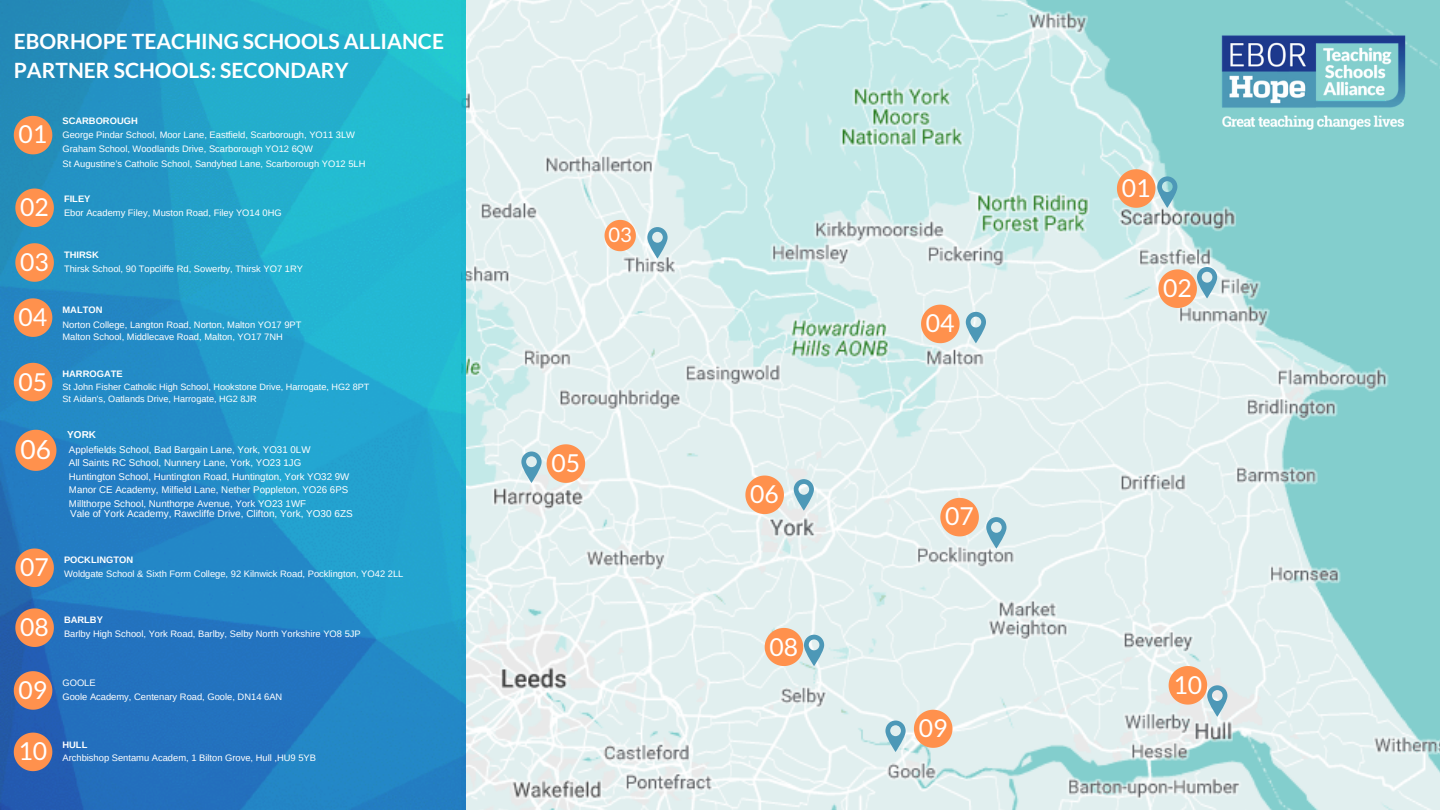
<style>
.page{position:relative;width:1440px;height:810px;background:#fff}
.page>*{position:absolute;margin:0;border:0;box-sizing:border-box;transform-origin:0 0}
.t1{font:26.4px "Lato";color:#fff}
.t2{font:24.7px "Lato";color:#fff}
.t3{font:700 21px/29.2px "Lato";color:#fff}
.t4{font:20.1px "Lato";color:#fff}
.t5{font:10px "Arimo";color:#fff}
.t6{font:700 10px "Arimo";color:#fff}
.t7{font:9.7px "Arimo";color:#fff}
.t8{font:9.4px "Arimo";color:#fff}
.t9{font:700 9.4px "Arimo";color:#fff}
.t10{font:9.1px "Arimo";color:#fff}
</style>
<div class="page">
<img style="left:465px;top:0;width:975px;height:810px">
<img style="left:0;top:0;width:465px;height:810px">
<svg style="left:885px;top:721px;width:21px;height:31px"></svg>
<svg style="left:794px;top:479px;width:20px;height:32px"></svg>
<svg style="left:966px;top:312px;width:20px;height:31px"></svg>
<svg style="left:647px;top:227px;width:21px;height:32px"></svg>
<svg style="left:986px;top:517px;width:21px;height:32px"></svg>
<img style="left:1187px;top:0;width:253px;height:167px">
<svg style="left:1117px;top:169px;width:60px;height:39px;background:#d0b092"></svg>
<svg style="left:1158px;top:267px;width:59px;height:41px;background:#dcb699"></svg>
<svg style="left:605px;top:220px;width:31px;height:31px"></svg>
<svg style="left:921px;top:305px;width:39px;height:38px"></svg>
<svg style="left:521px;top:444px;width:64px;height:39px;background:#ddb89c"></svg>
<svg style="left:745px;top:476px;width:39px;height:38px"></svg>
<svg style="left:940px;top:498px;width:39px;height:38px"></svg>
<svg style="left:1169px;top:666px;width:58px;height:51px;background:#dfbfa7"></svg>
<svg style="left:765px;top:628px;width:59px;height:38px;background:#dbb293"></svg>
<svg style="left:914px;top:710px;width:38px;height:38px"></svg>
<svg style="left:14px;top:116px;width:38px;height:38px"></svg>
<svg style="left:15px;top:189px;width:39px;height:38px"></svg>
<svg style="left:15px;top:243px;width:39px;height:39px;background:#cb9168"></svg>
<svg style="left:14px;top:298px;width:38px;height:39px"></svg>
<svg style="left:15px;top:430px;width:41px;height:41px;background:#d08d65"></svg>
<svg style="left:15px;top:549px;width:39px;height:38px"></svg>
<svg style="left:14px;top:363px;width:38px;height:38px"></svg>
<svg style="left:14px;top:671px;width:38px;height:39px"></svg>
<svg style="left:15px;top:608px;width:39px;height:39px;background:#cb8664"></svg>
<svg style="left:14px;top:733px;width:38px;height:38px"></svg>
<p class="t3" style="left:14px;top:26px;width:432px">EBORHOPE TEACHING SCHOOLS ALLIANCE<br>PARTNER SCHOOLS: SECONDARY</p>
<p class="t2" style="left:19px;top:119px;width:30px">01</p>
<p class="t9" style="left:62px;top:116px;width:77px">SCARBOROUGH</p>
<p class="t8" style="left:62px;top:129px;width:294px">George Pindar School, Moor Lane, Eastfield, Scarborough, YO11 3LW</p>
<p class="t8" style="left:62px;top:158px;width:305px">St Augustine’s Catholic School, Sandybed Lane, Scarborough YO12 5LH</p>
<p class="t8" style="left:62px;top:144px;width:252px">Graham School, Woodlands Drive, Scarborough YO12 6QW</p>
<p class="t2" style="left:20px;top:192px;width:30px">02</p>
<p class="t9" style="left:64px;top:193px;width:28px">FILEY</p>
<p class="t8" style="left:64px;top:207px;width:219px">Ebor Academy Filey, Muston Road, Filey YO14 0HG</p>
<p class="t2" style="left:20px;top:246px;width:30px">03</p>
<p class="t9" style="left:64px;top:249px;width:36px">THIRSK</p>
<p class="t8" style="left:64px;top:263px;width:241px">Thirsk School, 90 Topcliffe Rd, Sowerby, Thirsk YO7 1RY</p>
<p class="t2" style="left:19px;top:302px;width:30px">04</p>
<p class="t9" style="left:62px;top:305px;width:41px">MALTON</p>
<p class="t8" style="left:62px;top:319px;width:241px">Norton College, Langton Road, Norton, Malton YO17 9PT</p>
<p class="t8" style="left:62px;top:332px;width:222px">Malton School, Middlecave Road, Malton, YO17 7NH</p>
<p class="t2" style="left:33px;top:366px;width:16px">6</p>
<p class="t9" style="left:62px;top:368px;width:62px">HARROGATE</p>
<p class="t2" style="left:19px;top:366px;width:30px">05</p>
<p class="t10" style="left:62px;top:382px;width:308px">St John Fisher Catholic High School, Hookstone Drive, Harrogate, HG2 8PT</p>
<p class="t10" style="left:62px;top:394px;width:196px">St Aidan's, Oatlands Drive, Harrogate, HG2 8JR</p>
<p class="t1" style="left:20px;top:433px;width:32px">06</p>
<p class="t6" style="left:67px;top:429px;width:30px">YORK</p>
<p class="t7" style="left:69px;top:444px;width:243px">Applefields School, Bad Bargain Lane, York, YO31 0LW</p>
<p class="t7" style="left:69px;top:458px;width:234px">All Saints RC School, Nunnery Lane, York, YO23 1JG</p>
<p class="t7" style="left:69px;top:471px;width:282px">Huntington School, Huntington Road, Huntington, York YO32 9W</p>
<p class="t7" style="left:69px;top:485px;width:281px">Manor CE Academy, Milfield Lane, Nether Poppleton, YO26 6PS</p>
<p class="t7" style="left:69px;top:498px;width:239px">Millthorpe School, Nunthorpe Avenue, York YO23 1WF</p>
<p class="t5" style="left:70px;top:508px;width:284px">Vale of York Academy, Rawcliffe Drive, Clifton, York, YO30 6ZS</p>
<p class="t2" style="left:20px;top:552px;width:30px">07</p>
<p class="t9" style="left:64px;top:555px;width:71px">POCKLINGTON</p>
<p class="t8" style="left:64px;top:568px;width:341px">Woldgate School &amp; Sixth Form College, 92 Kilnwick Road, Pocklington, YO42 2LL</p>
<p class="t2" style="left:20px;top:612px;width:30px">08</p>
<p class="t9" style="left:64px;top:615px;width:40px">BARLBY</p>
<p class="t8" style="left:64px;top:628px;width:298px">Barlby High School, York Road, Barlby, Selby North Yorkshire YO8 5JP</p>
<p class="t2" style="left:19px;top:674px;width:30px">09</p>
<p class="t8" style="left:62px;top:678px;width:35px">GOOLE</p>
<p class="t8" style="left:62px;top:691px;width:221px">Goole Academy, Centenary Road, Goole, DN14 6AN</p>
<p class="t2" style="left:19px;top:736px;width:30px">10</p>
<p class="t9" style="left:62px;top:739px;width:26px">HULL</p>
<p class="t8" style="left:62px;top:753px;width:255px">Archbishop Sentamu Academ, 1 Bilton Grove, Hull ,HU9 5YB</p>
<p class="t4" style="left:608px;top:222px;width:25px">03</p>
<p class="t2" style="left:551px;top:448px;width:30px">05</p>
<p class="t2" style="left:750px;top:479px;width:30px">06</p>
<p class="t2" style="left:769px;top:631px;width:30px">08</p>
<p class="t2" style="left:926px;top:308px;width:30px">04</p>
<p class="t2" style="left:945px;top:501px;width:30px">07</p>
<p class="t2" style="left:919px;top:713px;width:30px">09</p>
<p class="t2" style="left:1122px;top:172px;width:30px">01</p>
<p class="t2" style="left:1163px;top:273px;width:30px">02</p>
<p class="t2" style="left:1173px;top:669px;width:30px">10</p>
</div>
